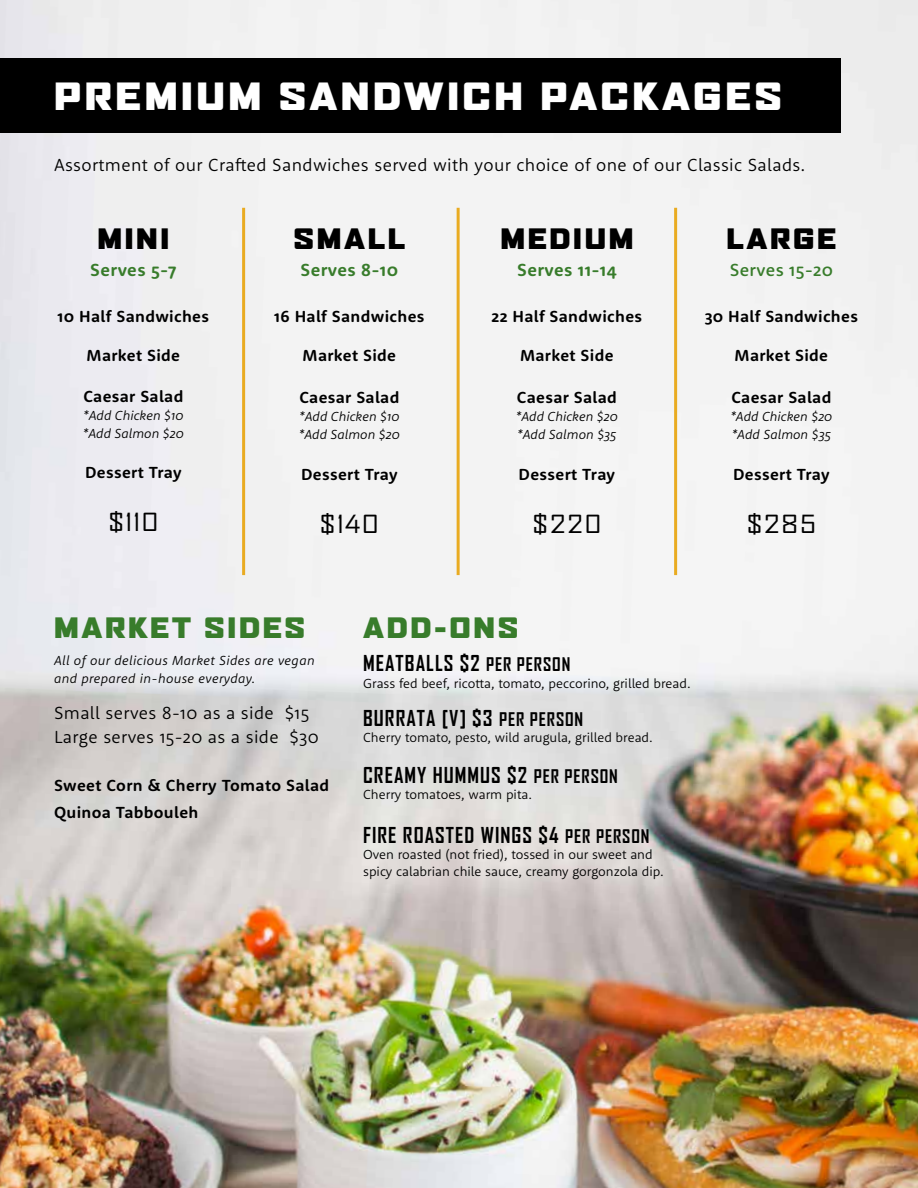
<style>
.page{position:relative;width:918px;height:1188px;background:#fff}
.page>*{position:absolute;margin:0;border:0;box-sizing:border-box;transform-origin:0 0}
.t1{font:900 expanded 36px "Agency FB";letter-spacing:.1em;color:#fff}
.t2{font:900 expanded 27px "Agency FB";letter-spacing:.1em;color:#000}
.t3{font:900 expanded 27px "Agency FB";letter-spacing:.1em;color:#387c2b}
.t4{font:expanded 24px "Agency FB";letter-spacing:.05em;color:#000}
.t5{font:700 21px "Agency FB";letter-spacing:.05em;color:#000}
.t6{font:300 18px/24px "Rooney Sans";letter-spacing:.02em;color:#000}
.t7{font:700 18px "Rooney Sans";letter-spacing:.02em;color:#387c2b}
.t8{font:500 18px "Rooney Sans";letter-spacing:.02em;color:#387c2b}
.t9{font:700 16.5px/27px "Rooney Sans";letter-spacing:.02em;color:#000}
.t10{font:300 13.5px/16.5px "Rooney Sans";color:#000}
.t11{font:italic 300 13.5px/18px "Rooney Sans";color:#000}
.t12{font:italic 300 13.5px/18px "Rooney Sans";letter-spacing:.025em;color:#000}
.s1{font-size:18px}
</style>
<div class="page">
<img style="left:0;top:0;width:918px;height:1188px">
<div style="left:0;top:58px;width:840px;height:75px;background:#000"></div>
<hr style="left:242px;top:208px;width:3px;height:367px;background:#e9ab21">
<hr style="left:457px;top:208px;width:3px;height:367px;background:#e9ab21">
<hr style="left:674px;top:208px;width:3px;height:367px;background:#e9ab21">
<h1 class="t1" style="left:54px;top:75px;width:729px">PREMIUM SANDWICH PACKAGES</h1>
<p class="t6" style="left:54px;top:152px;width:753px">Assortment of our Crafted Sandwiches served with your choice of one of our Classic Salads.</p>
<h2 class="t2" style="left:97px;top:223px;width:73px">MINI</h2>
<p class="t7" style="left:90px;top:258px;width:88px">Serves 5-7</p>
<p class="t9" style="left:58px;top:303px;width:153px">10 Half Sandwiches</p>
<p class="t9" style="left:87px;top:342px;width:95px">Market Side</p>
<p class="t9" style="left:83px;top:382px;width:102px">Caesar Salad</p>
<p class="t11" style="left:83px;top:406px;width:103px">*Add Chicken $10 *Add Salmon $20</p>
<p class="t9" style="left:85px;top:459px;width:98px">Dessert Tray</p>
<h3 class="t4" style="left:108px;top:508px;width:52px">$110</h3>
<h2 class="t2" style="left:294px;top:223px;width:113px">SMALL</h2>
<p class="t7" style="left:301px;top:258px;width:99px">Serves 8-10</p>
<p class="t9" style="left:274px;top:303px;width:152px">16 Half Sandwiches</p>
<p class="t9" style="left:303px;top:342px;width:95px">Market Side</p>
<p class="t9" style="left:299px;top:384px;width:102px">Caesar Salad</p>
<p class="t11" style="left:299px;top:407px;width:103px">*Add Chicken $10 *Add Salmon $20</p>
<p class="t9" style="left:301px;top:460px;width:98px">Dessert Tray</p>
<h3 class="t4" style="left:320px;top:510px;width:61px">$140</h3>
<h2 class="t2" style="left:500px;top:223px;width:135px">MEDIUM</h2>
<p class="t7" style="left:517px;top:258px;width:101px">Serves 11-14</p>
<p class="t9" style="left:491px;top:303px;width:152px">22 Half Sandwiches</p>
<p class="t9" style="left:520px;top:342px;width:95px">Market Side</p>
<p class="t9" style="left:517px;top:384px;width:102px">Caesar Salad</p>
<p class="t11" style="left:516px;top:407px;width:104px">*Add Chicken $20 *Add Salmon $35</p>
<p class="t9" style="left:519px;top:460px;width:98px">Dessert Tray</p>
<h3 class="t4" style="left:532px;top:510px;width:71px">$220</h3>
<h2 class="t2" style="left:726px;top:223px;width:111px">LARGE</h2>
<p class="t8" style="left:730px;top:258px;width:105px">Serves 15-20</p>
<p class="t9" style="left:705px;top:303px;width:155px">30 Half Sandwiches</p>
<p class="t9" style="left:735px;top:342px;width:95px">Market Side</p>
<p class="t9" style="left:731px;top:384px;width:102px">Caesar Salad</p>
<p class="t11" style="left:730px;top:407px;width:104px">*Add Chicken $20 *Add Salmon $35</p>
<p class="t9" style="left:733px;top:460px;width:98px">Dessert Tray</p>
<h3 class="t4" style="left:746px;top:510px;width:71px">$285</h3>
<h2 class="t3" style="left:54px;top:612px;width:253px">MARKET SIDES</h2>
<p class="t12" style="left:54px;top:651px;width:262px">All of our delicious Market Sides are vegan and prepared in-house everyday.</p>
<p class="t6" style="left:54px;top:701px;width:266px">Small serves 8-10 as a side $15<br>Large serves 15-20 as a side $30</p>
<p class="t9" style="left:54px;top:772px;width:277px">Sweet Corn &amp; Cherry Tomato Salad<br>Quinoa Tabbouleh</p>
<h2 class="t3" style="left:363px;top:612px;width:157px">ADD-ONS</h2>
<p class="t5" style="left:363px;top:650px;width:209px">MEATBALLS $2 <span class="s1">PER PERSON</span></p>
<p class="t10" style="left:363px;top:674px;width:329px">Grass fed beef, ricotta, tomato, peccorino, grilled bread.</p>
<p class="t5" style="left:363px;top:705px;width:222px">BURRATA [V] $3 <span class="s1">PER PERSON</span></p>
<p class="t10" style="left:363px;top:729px;width:291px">Cherry tomato, pesto, wild arugula, grilled bread.</p>
<p class="t5" style="left:363px;top:762px;width:256px">CREAMY HUMMUS $2 <span class="s1">PER PERSON</span></p>
<p class="t10" style="left:363px;top:786px;width:171px">Cherry tomatoes, warm pita.</p>
<p class="t5" style="left:363px;top:822px;width:288px">FIRE ROASTED WINGS $4 <span class="s1">PER PERSON</span></p>
<p class="t10" style="left:363px;top:846px;width:302px">Oven roasted (not fried), tossed in our sweet and spicy calabrian chile sauce, creamy gorgonzola dip.</p>
</div>
